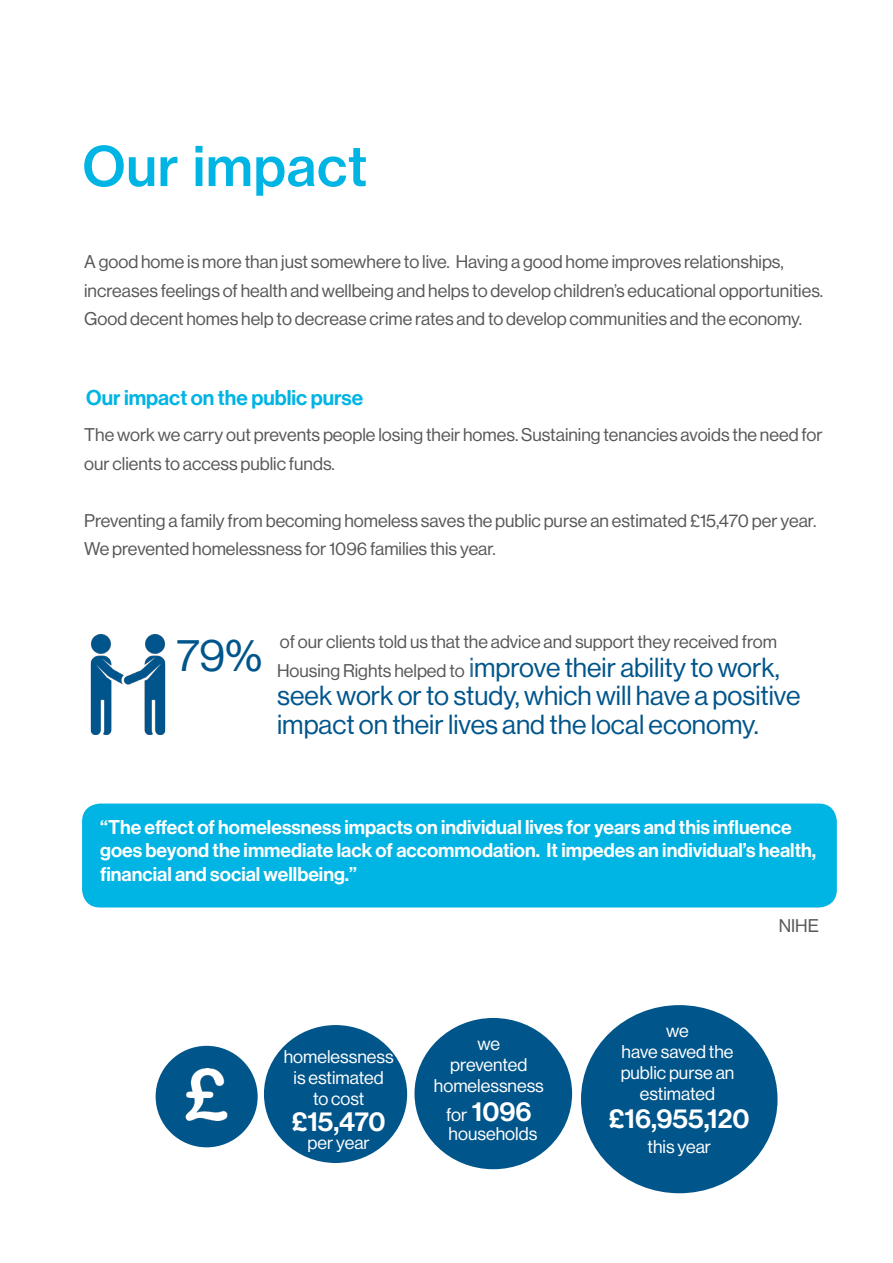
<style>
.page{position:relative;width:893px;height:1263px;background:#fff}
.page>*{position:absolute;margin:0;border:0;box-sizing:border-box;transform-origin:0 0}
.Title_main{font:54px "N Haas Grotesk TX Std 65 Md";color:#00b4e3}
.Sub_title{font:45px "Haas Grot Disp 55 Roman";color:#00558b}
.t1{font:27px/28.5px "Haas Grot Disp 55 Roman";color:#00558b}
.InfoG_stat{font:500 27px "Haas Grot Disp 65";color:#fff}
.Sub_title-2{font:500 21px "Haas Grot Disp 65";color:#00b4e3}
.t2{font:500 19.5px/23.4px "Haas Grot Disp 65";color:#fff}
.t3{font:18px/28.5px "Haas Grot Disp 55 Roman";color:#57585a}
.InfoG_Desc{font:18px/21px "Haas Grot Disp 55 Roman";color:#fff;text-align:center}
.InfoG_desc_White{font:18px "Haas Grot Disp 55 Roman";color:#fff}
.s1{font-size:18px;color:#57585a}
.s2{color:#2b6b95}
.s3{font-family:"Haas Grot Disp 55 Roman";font-weight:400;font-size:18px}
</style>
<div class="page">
<div style="left:82px;top:803px;width:755px;height:104px;background:#00b4e3;border-radius:18px"></div>
<img style="left:90px;top:635px;width:76px;height:100px">
<div style="left:264px;top:1025px;width:143px;height:138px;background:#00558b;border-radius:50%"></div>
<div style="left:414px;top:1018px;width:158px;height:151px;background:#00558b;border-radius:50%"></div>
<div style="left:581px;top:1005px;width:196px;height:188px;background:#00558b;border-radius:50%"></div>
<div style="left:156px;top:1046px;width:102px;height:101px;background:#00558b;border-radius:50%"></div>
<img style="left:185px;top:1068px;width:43px;height:52px">
<p class="Title_main" style="left:82px;top:133px;width:287px">Our impact</p>
<p class="t3" style="left:84px;top:248px;width:741px">A good home is more than just somewhere to live. Having a good home improves relationships, increases feelings of health and wellbeing and helps to develop children’s educational opportunities.<br>Good decent homes help to decrease crime rates and to develop communities and the economy.</p>
<p class="Sub_title-2" style="left:86px;top:386px;width:278px">Our impact on the public purse</p>
<p class="t3" style="left:84px;top:421px;width:740px">The work we carry out prevents people losing their homes. Sustaining tenancies avoids the need for our clients to access public funds.</p>
<p class="t3" style="left:84px;top:506px;width:734px">Preventing a family from becoming homeless saves the public purse an estimated £15,470 per year.<br>We prevented homelessness for 1096 families this year.</p>
<p class="Sub_title" style="left:176px;top:629px;width:87px">79%</p>
<p class="t3" style="left:280px;top:628px;width:499px">of our clients told us that the advice and support they received from</p>
<p class="t1" style="left:277px;top:653px;width:525px"><span class="s1">Housing Rights helped to</span> <span class="s2">i</span>mprove their ability to work, seek work or to study, which will have a positive impact on their lives and the local economy.</p>
<p class="t2" style="left:100px;top:816px;width:717px">“The effect of homelessness impacts on individual lives for years and this influence goes beyond the immediate lack of accommodation. It impedes an individual’s health, financial and social wellbeing.”</p>
<p class="InfoG_Desc" style="left:284px;top:1046px;width:111px">homelessness is estimated</p>
<p class="InfoG_Desc" style="left:313px;top:1088px;width:53px">to cost</p>
<p class="InfoG_stat" style="left:292px;top:1106px;width:95px">£15,470</p>
<p class="InfoG_desc_White" style="left:308px;top:1133px;width:64px">per year</p>
<p class="InfoG_Desc" style="left:478px;top:1033px;width:24px">we</p>
<p class="InfoG_Desc" style="left:450px;top:1054px;width:79px">prevented</p>
<p class="InfoG_Desc" style="left:434px;top:1075px;width:111px">homelessness</p>
<p class="InfoG_stat" style="left:446px;top:1096px;width:87px"><span class="s3">for</span> 1096</p>
<p class="InfoG_Desc" style="left:449px;top:1123px;width:90px">households</p>
<p class="t3" style="left:779px;top:911px;width:42px">NIHE</p>
<p class="InfoG_Desc" style="left:666px;top:1020px;width:24px">we</p>
<p class="InfoG_Desc" style="left:621px;top:1041px;width:115px">have saved the public purse an estimated</p>
<p class="InfoG_stat" style="left:609px;top:1103px;width:142px">£16,955,120</p>
<p class="InfoG_Desc" style="left:647px;top:1136px;width:65px">this year</p>
</div>
